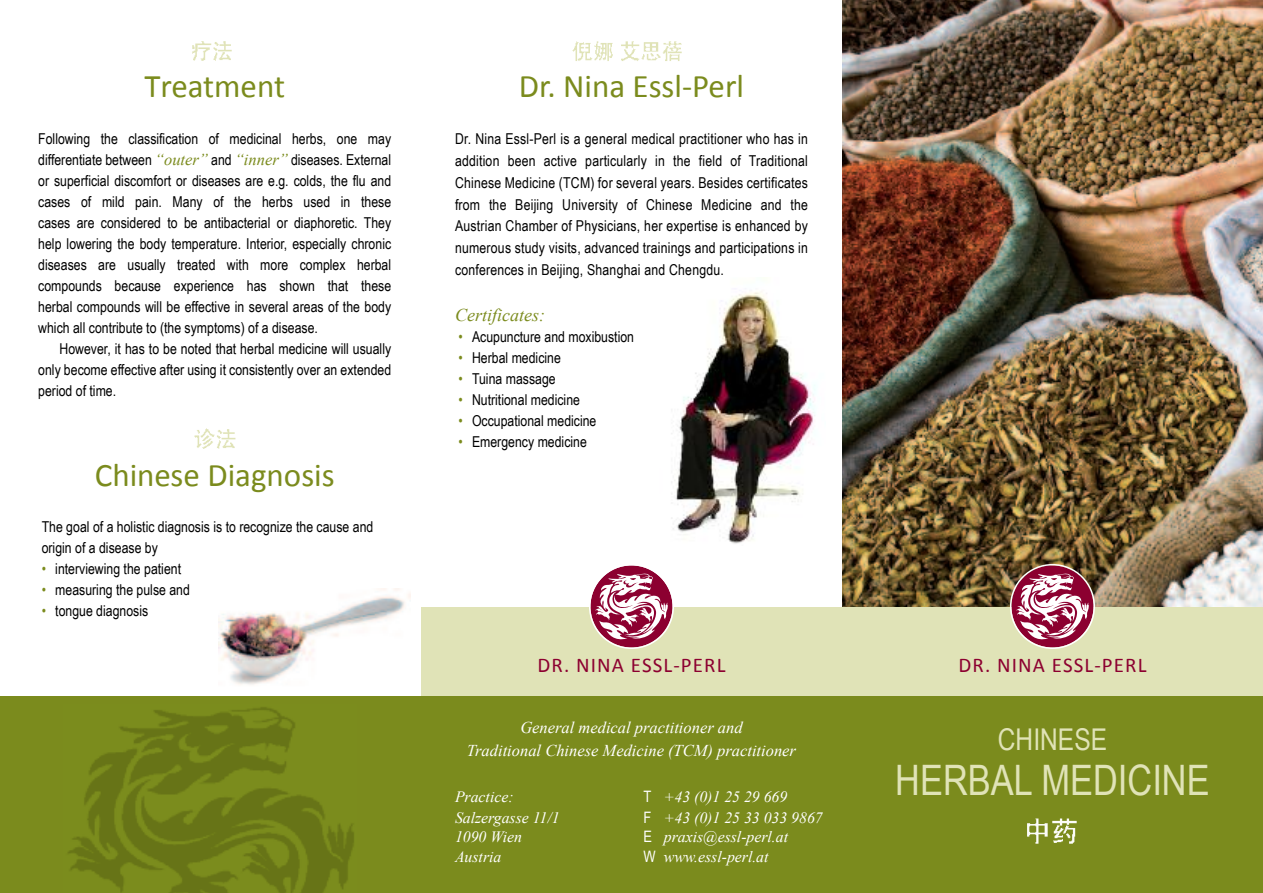
<style>
.page{position:relative;width:1263px;height:893px;background:#fff}
.page>*{position:absolute;margin:0;border:0;box-sizing:border-box;transform-origin:0 0}
.t1{font:42px "Arial Narrow";color:#e0e3b7}
.t2{font:33px "Calibri";color:#7b8b1d}
.t3{font:30px "Arial Narrow";color:#e0e3b7}
.t4{font:21px "Calibri";letter-spacing:.05em;color:#8c0030}
.t5{font:italic 18px "Times New Roman";color:#7b8b1d}
.t6{font:italic 16.5px/22.5px "Times New Roman";color:#fff;text-align:center}
.t7{font:italic 15.75px "Times New Roman";color:#fff}
.t8{font:15px/21px "Arial Narrow";color:#000;text-align:justify}
.s1{font-family:"Times New Roman";font-style:italic;font-size:16.5px;color:#7b8b1d}
.s2{color:#7b8b1d}
.s3{font-family:"Arial Narrow";font-style:normal}
</style>
<div class="page">
<img style="left:219px;top:588px;width:192px;height:97px">
<img style="left:671px;top:292px;width:145px;height:252px">
<div style="left:421px;top:607px;width:421px;height:90px;background:#e0e3b7"></div>
<img style="left:842px;top:0;width:421px;height:607px">
<div style="left:421px;top:696px;width:421px;height:197px;background:#7b8b1d"></div>
<div style="left:0;top:696px;width:421px;height:197px;background:#7b8b1d"></div>
<img style="left:68px;top:707px;width:286px;height:186px">
<div style="left:842px;top:607px;width:421px;height:90px;background:#e0e3b7"></div>
<svg style="left:1010px;top:564px;width:85px;height:85px"></svg>
<svg style="left:589px;top:565px;width:85px;height:84px"></svg>
<div style="left:842px;top:696px;width:421px;height:197px;background:#7b8b1d"></div>
<img style="left:1027px;top:818px;width:50px;height:26px">
<img style="left:192px;top:41px;width:40px;height:20px">
<img style="left:572px;top:41px;width:110px;height:20px">
<img style="left:194px;top:428px;width:42px;height:21px">
<h2 class="t2" style="left:144px;top:72px;width:142px">Treatment</h2>
<p class="t8" style="left:38px;top:128px;width:354px">Following the classification of medicinal herbs, one may differentiate between <span class="s1">“outer”</span> and <span class="s1">“inner”</span> diseases. External or superficial discomfort or diseases are e.g. colds, the flu and cases of mild pain. Many of the herbs used in these cases are considered to be antibacterial or diaphoretic. They help lowering the body temperature. Interior, especially chronic diseases are usually treated with more complex herbal compounds because experience has shown that these herbal compounds will be effective in several areas of the body which all contribute to (the symptoms) of a disease.</p>
<p class="t8" style="left:38px;top:338px;width:354px;text-indent:21px">However, it has to be noted that herbal medicine will usually only become effective after using it consistently over an extended period of time.</p>
<h2 class="t2" style="left:95px;top:461px;width:241px">Chinese Diagnosis</h2>
<p class="t8" style="left:42px;top:516px;width:333px">The goal of a holistic diagnosis is to recognize the cause and origin of a disease by</p>
<p class="t8" style="left:42px;top:558px;width:141px"><span class="s2">•</span> interviewing the patient</p>
<p class="t8" style="left:42px;top:579px;width:150px"><span class="s2">•</span> measuring the pulse and</p>
<p class="t8" style="left:42px;top:600px;width:108px"><span class="s2">•</span> tongue diagnosis</p>
<h2 class="t2" style="left:519px;top:72px;width:227px">Dr. nina essl-perl</h2>
<p class="t8" style="left:455px;top:128px;width:354px;line-height:21.8px">Dr. Nina Essl-Perl is a general medical practitioner who has in addition been active particularly in the field of Traditional Chinese Medicine (TCM) for several years. Besides certificates from the Beijing University of Chinese Medicine and the Austrian Chamber of Physicians, her expertise is enhanced by numerous study visits, advanced trainings and participations in conferences in Beijing, Shanghai and Chengdu.</p>
<p class="t5" style="left:455px;top:305px;width:91px">Certificates:</p>
<p class="t8" style="left:458px;top:326px;width:177px"><span class="s2">•</span> Acupuncture and moxibustion</p>
<p class="t8" style="left:458px;top:347px;width:104px"><span class="s2">•</span> Herbal medicine</p>
<p class="t8" style="left:458px;top:368px;width:99px"><span class="s2">•</span> Tuina massage</p>
<p class="t8" style="left:458px;top:389px;width:123px"><span class="s2">•</span> Nutritional medicine</p>
<p class="t8" style="left:458px;top:410px;width:140px"><span class="s2">•</span> Occupational medicine</p>
<p class="t8" style="left:458px;top:431px;width:130px"><span class="s2">•</span> Emergency medicine</p>
<h3 class="t4" style="left:537px;top:656px;width:190px">Dr. nina essl-perl</h3>
<h3 class="t4" style="left:958px;top:656px;width:190px">Dr. nina essl-perl</h3>
<p class="t6" style="left:467px;top:717px;width:331px">General medical practitioner and<br>Traditional Chinese Medicine (TCM) practitioner</p>
<p class="t7" style="left:455px;top:788px;width:60px">Practice:</p>
<p class="t7" style="left:643px;top:788px;width:145px"><span class="s3">T</span> +43 (0)1 25 29 669</p>
<p class="t7" style="left:455px;top:809px;width:106px">Salzergasse 11/1</p>
<p class="t7" style="left:643px;top:809px;width:181px"><span class="s3">F</span> +43 (0)1 25 33 033 9867</p>
<p class="t7" style="left:455px;top:828px;width:68px">1090 Wien</p>
<p class="t7" style="left:643px;top:828px;width:146px"><span class="s3">E</span> praxis@essl-perl.at</p>
<p class="t7" style="left:455px;top:848px;width:48px">Austria</p>
<p class="t7" style="left:643px;top:848px;width:127px"><span class="s3">W</span> www.essl-perl.at</p>
<h3 class="t3" style="left:998px;top:722px;width:111px">CHINESE</h3>
<h1 class="t1" style="left:895px;top:756px;width:316px">HErBAl MEDICINE</h1>
</div>
